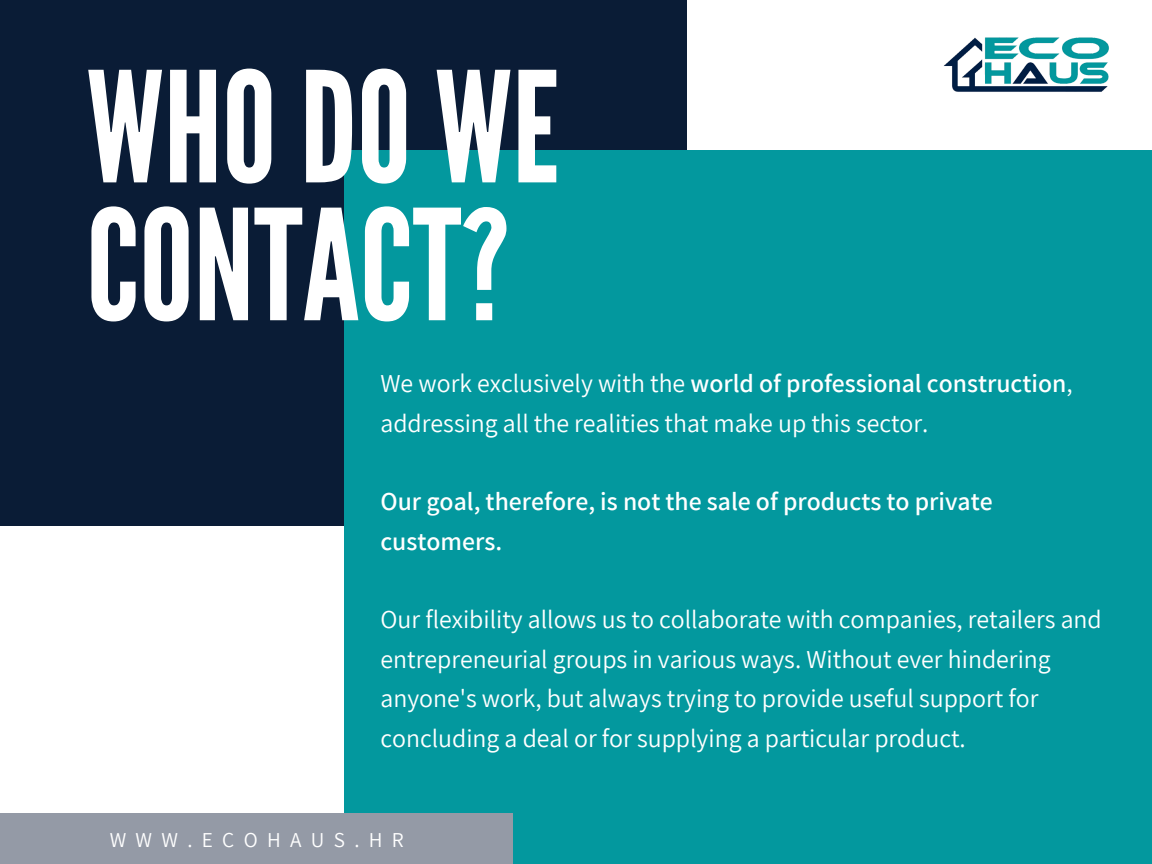
<style>
.page{position:relative;width:1152px;height:864px;background:#fff}
.page>*{position:absolute;margin:0;border:0;box-sizing:border-box;transform-origin:0 0}
.t1{font:153.15px/137.9px "League Gothic";color:#fff}
.t2{font:25.8px/39.3px "Assistant";color:#fff}
.t3{font:600 25.8px/39.3px "Assistant";color:#fff}
.t4{font:21.15px "Assistant";letter-spacing:.44em;color:#fff}
.s1{font-weight:600}
</style>
<div class="page">
<div style="left:0;top:0;width:687px;height:525px;background:#0a1c36"></div>
<div style="left:344px;top:151px;width:808px;height:713px;background:#03989e"></div>
<div style="left:0;top:814px;width:513px;height:50px;background:#949aa6"></div>
<img style="left:943px;top:37px;width:166px;height:55px">
<h1 class="t1" style="left:86px;top:62px;width:474px">WHODO WE<br>CONTACT?</h1>
<p class="t2" style="left:380px;top:363px;width:694px">We work exclusively with the <span class="s1">world of professional construction</span>, addressing all the realities that make up this sector.</p>
<p class="t3" style="left:380px;top:481px;width:614px">Our goal, therefore, is not the sale of products to private customers.</p>
<p class="t2" style="left:380px;top:599px;width:723px">Our flexibility allows us to collaborate with companies, retailers and entrepreneurial groups in various ways. Without ever hindering anyone's work, but always trying to provide useful support for concluding a deal or for supplying a particular product.</p>
<p class="t4" style="left:110px;top:826px;width:296px">WWW.ECOHAUS.HR</p>
</div>
